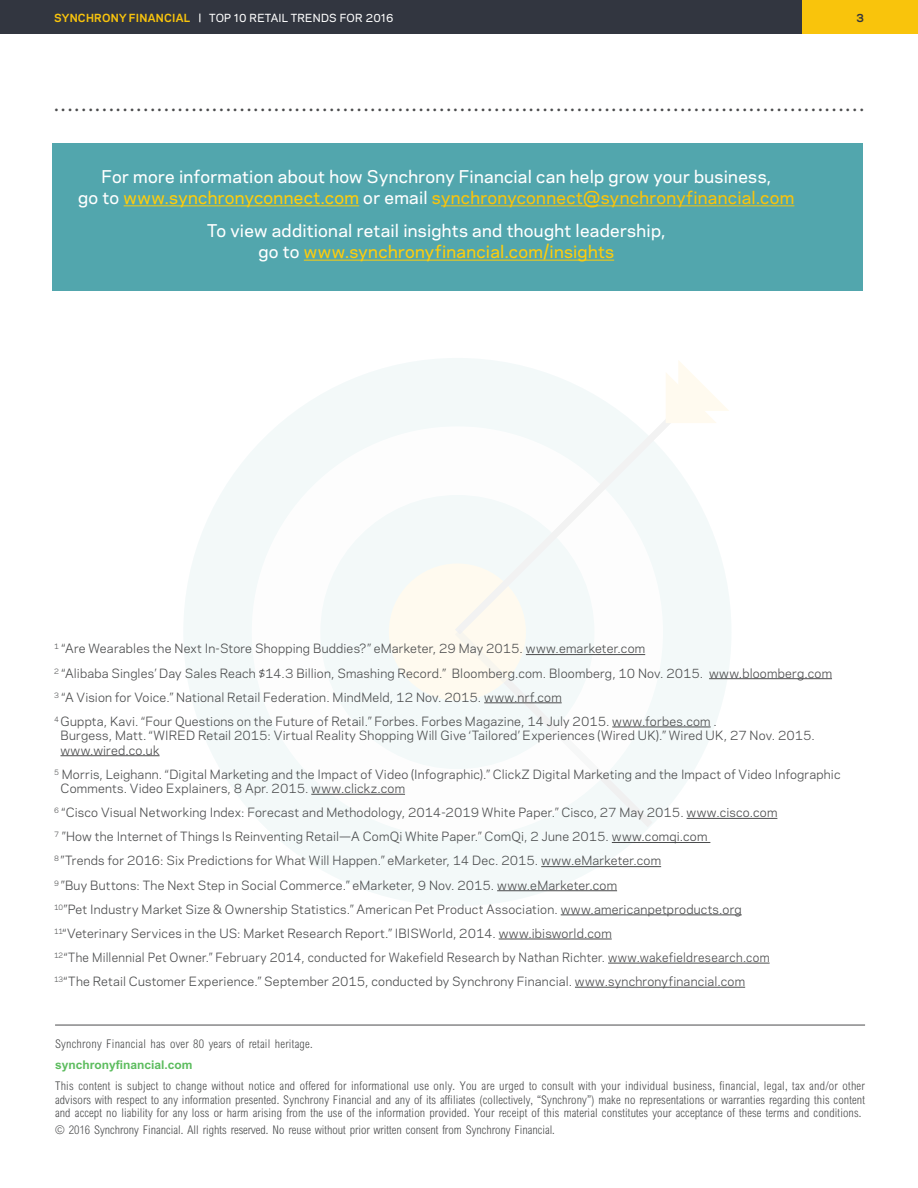
<style>
.page{position:relative;width:918px;height:1188px;background:#fff}
.page>*{position:absolute;margin:0;border:0;box-sizing:border-box;transform-origin:0 0}
.t1{font:600 19.5px "Minion Pro";color:#4b4c4d}
.t2{font:500 16.5px/21px "Polaris";letter-spacing:.02em;color:#fff;text-align:center}
.t3{font:12px/14.4px "Polaris";letter-spacing:.015em;color:#4b4c4d}
.t4{font:300 condensed 12px/13.5px "M Arial";letter-spacing:.005em;color:#4b4c4d;text-align:justify}
.t5{font:12px "Polaris";letter-spacing:.015em;color:#4b4c4d;scale:.95 1}
.t6{font:700 12px "M Arial";color:#5cbc5e}
.t7{font:500 10.5px "Polaris";letter-spacing:.025em;color:#fff}
.t8{font:700 10.5px "Polaris";color:#323640}
.s1{font-weight:700;color:#f9c40c}
.s2{color:#fecd0c}
.s3{color:#f9c40c}
</style>
<div class="page">
<div style="left:53px;top:143px;width:810px;height:148px;background:#52a6ad"></div>
<hr style="left:55px;top:1025px;width:810px;height:1px;background:#4b4c4d">
<div style="left:801px;top:0;width:117px;height:34px;background:#f9c40c"></div>
<div style="left:0;top:0;width:801px;height:34px;background:#323640"></div>
<div style="left:183px;top:358px;width:549px;height:548px;background:#f3f9f9;border-radius:50%"></div>
<div style="left:252px;top:426px;width:411px;height:412px;background:#fdfdfd;border-radius:50%"></div>
<div style="left:320px;top:495px;width:274px;height:274px;background:#f3f9f9;border-radius:50%"></div>
<div style="left:389px;top:563px;width:137px;height:138px;background:#fffaef;border-radius:50%"></div>
<svg style="left:455px;top:419px;width:216px;height:211px;fill:#f3f9f9"></svg>
<svg style="left:456px;top:630px;width:197px;height:101px"></svg>
<svg style="left:666px;top:361px;width:63px;height:62px"></svg>
<hr style="left:526px;top:654px;width:119px;height:1px;background:#4b4c4d">
<hr style="left:709px;top:678px;width:123px;height:1px;background:#4b4c4d">
<hr style="left:484px;top:703px;width:78px;height:1px;background:#4b4c4d">
<hr style="left:612px;top:727px;width:99px;height:1px;background:#4b4c4d">
<hr style="left:60px;top:755px;width:100px;height:1px;background:#4b4c4d">
<hr style="left:311px;top:794px;width:94px;height:1px;background:#4b4c4d">
<hr style="left:687px;top:818px;width:90px;height:1px;background:#4b4c4d">
<hr style="left:612px;top:842px;width:98px;height:1px;background:#4b4c4d">
<hr style="left:541px;top:866px;width:120px;height:1px;background:#4b4c4d">
<hr style="left:497px;top:890px;width:120px;height:1px;background:#4b4c4d">
<hr style="left:561px;top:915px;width:181px;height:1px;background:#4b4c4d">
<hr style="left:499px;top:939px;width:113px;height:1px;background:#4b4c4d">
<hr style="left:608px;top:963px;width:162px;height:1px;background:#4b4c4d">
<hr style="left:575px;top:987px;width:170px;height:1px;background:#4b4c4d">
<hr style="left:124px;top:206px;width:235px;height:1px;background:#fecd0c">
<hr style="left:441px;top:206px;width:353px;height:1px;background:#f9c40c">
<hr style="left:304px;top:260px;width:310px;height:1px;background:#fecd0c">
<p class="t7" style="left:54px;top:10px;width:341px"><span class="s1">SYNCHRONY FINANCIAL</span> | TOP 10 RETAIL TRENDS FOR 2016</p>
<p class="t8" style="left:857px;top:10px;width:9px">3</p>
<p class="t1" style="left:54px;top:91px;width:812px">......................................................................................................................</p>
<p class="t2" style="left:78px;top:165px;width:718px">For more information about how Synchrony Financial can help grow your business,<br>go to <span class="s2">www.synchronyconnect.com</span> or email <span class="s3">synchronyconnect@synchronyfinancial.com</span></p>
<p class="t2" style="left:207px;top:220px;width:460px">To view additional retail insights and thought leadership, go to <span class="s2">www.synchronyfinancial.com/insights</span></p>
<p class="t3" style="left:54px;top:641px;width:593px"><sup>1</sup> “Are Wearables the Next In-Store Shopping Buddies?” eMarketer, 29 May 2015. www.emarketer.com</p>
<p class="t3" style="left:54px;top:665px;width:780px"><sup>2</sup> “Alibaba Singles’ Day Sales Reach $14.3 Billion, Smashing Record.” Bloomberg.com. Bloomberg, 10 Nov. 2015. www.bloomberg.com</p>
<p class="t3" style="left:54px;top:689px;width:509px"><sup>3</sup> “A Vision for Voice.” National Retail Federation. MindMeld, 12 Nov. 2015. www.nrf.com</p>
<p class="t3" style="left:54px;top:713px;width:664px"><sup>4</sup> Guppta, Kavi. “Four Questions on the Future of Retail.” Forbes. Forbes Magazine, 14 July 2015. www.forbes.com .</p>
<p class="t3" style="left:60px;top:728px;width:756px">Burgess, Matt. “WIRED Retail 2015: Virtual Reality Shopping Will Give ‘Tailored’ Experiences (Wired UK).” Wired UK, 27 Nov. 2015. www.wired.co.uk</p>
<p class="t3" style="left:54px;top:766px;width:788px"><sup>5</sup> Morris, Leighann. “Digital Marketing and the Impact of Video (Infographic).” ClickZ Digital Marketing and the Impact of Video Infographic</p>
<p class="t3" style="left:60px;top:781px;width:346px">Comments. Video Explainers, 8 Apr. 2015. www.clickz.com</p>
<p class="t3" style="left:54px;top:805px;width:725px"><sup>6</sup> “Cisco Visual Networking Index: Forecast and Methodology, 2014-2019 White Paper.” Cisco, 27 May 2015. www.cisco.com</p>
<p class="t3" style="left:54px;top:829px;width:655px"><sup>7</sup> ”How the Internet of Things Is Reinventing Retail—A ComQi White Paper.” ComQi, 2 June 2015. www.comqi.com</p>
<p class="t3" style="left:54px;top:853px;width:609px"><sup>8</sup> ”Trends for 2016: Six Predictions for What Will Happen.” eMarketer, 14 Dec. 2015. www.eMarketer.com</p>
<p class="t3" style="left:54px;top:877px;width:565px"><sup>9</sup> ”Buy Buttons: The Next Step in Social Commerce.” eMarketer, 9 Nov. 2015. www.eMarketer.com</p>
<p class="t3" style="left:54px;top:901px;width:689px"><sup>10</sup>”Pet Industry Market Size &amp; Ownership Statistics.” American Pet Product Association. www.americanpetproducts.org</p>
<p class="t3" style="left:54px;top:925px;width:559px"><sup>11</sup>“Veterinary Services in the US: Market Research Report.” IBISWorld, 2014. www.ibisworld.com</p>
<p class="t5" style="left:54px;top:948px;width:755px"><sup>12</sup>“The Millennial Pet Owner.” February 2014, conducted for Wakefield Research by Nathan Richter. www.wakefieldresearch.com</p>
<p class="t3" style="left:54px;top:974px;width:693px"><sup>13</sup>“The Retail Customer Experience.” September 2015, conducted by Synchrony Financial. www.synchronyfinancial.com</p>
<p class="t4" style="left:55px;top:1038px;width:259px">Synchrony Financial has over 80 years of retail heritage.</p>
<p class="t6" style="left:55px;top:1058px;width:139px">synchronyfinancial.com</p>
<p class="t4" style="left:55px;top:1079px;width:811px">This content is subject to change without notice and offered for informational use only. You are urged to consult with your individual business, financial, legal, tax and/or other advisors with respect to any information presented. Synchrony Financial and any of its affiliates (collectively, “Synchrony”) make no representations or warranties regarding this content and accept no liability for any loss or harm arising from the use of the information provided. Your receipt of this material constitutes your acceptance of these terms and conditions.</p>
<p class="t4" style="left:55px;top:1123px;width:501px">© 2016 Synchrony Financial. All rights reserved. No reuse without prior written consent from Synchrony Financial.</p>
</div>
